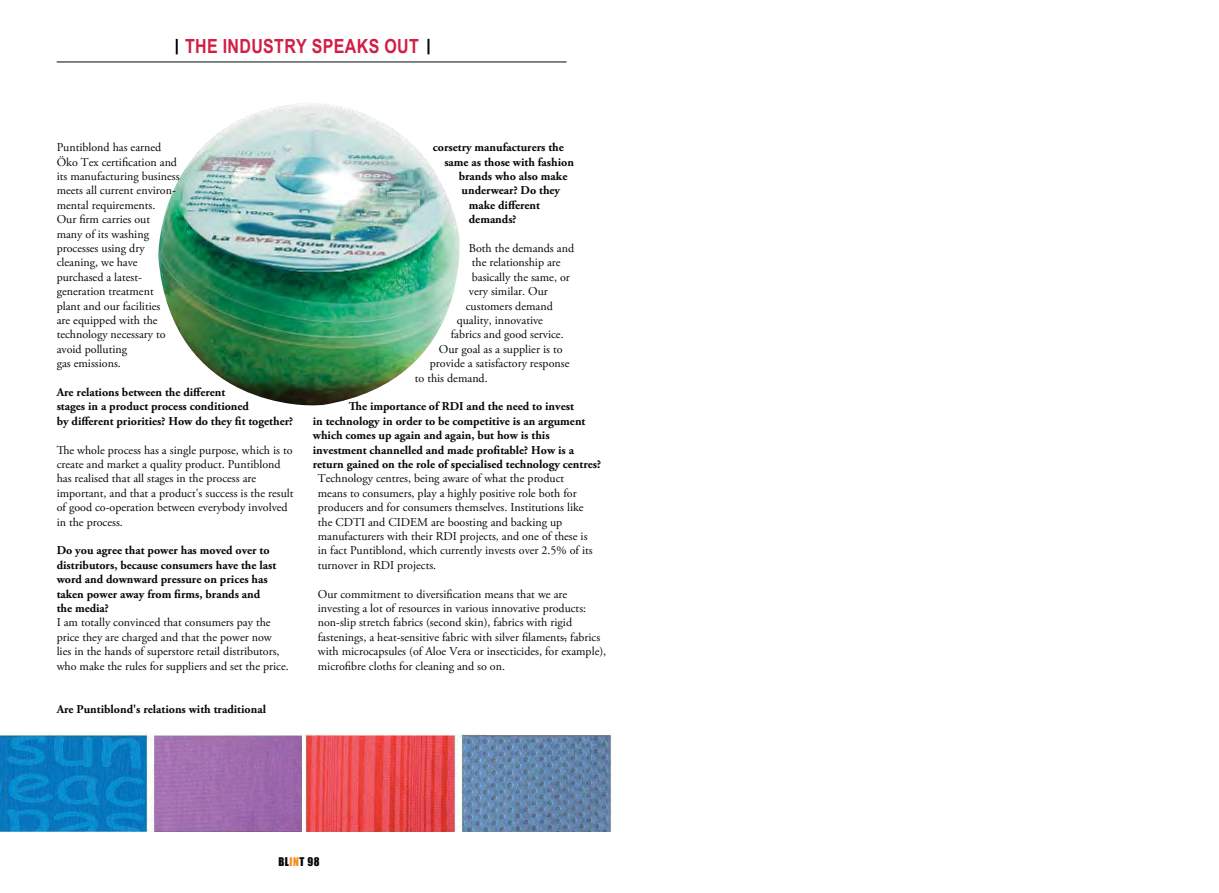
<style>
.page{position:relative;width:1219px;height:893px;background:#fff}
.page>*{position:absolute;margin:0;border:0;box-sizing:border-box;transform-origin:0 0}
.t1{font:700 19.5px "Arial";letter-spacing:.02em;color:#d11e44;scale:.82 1}
.t2{font:12px/14.4px "Adobe Garamond Pro";color:#040909}
.t3{font:700 12px/14.4px "Adobe Garamond Pro";color:#040909}
.t4{font:11.1px "Impact";letter-spacing:.05em;color:#040909}
.s1{font-weight:700}
.s2{color:#f78f20}
</style>
<div class="page">
<hr style="left:57px;top:62px;width:510px;height:1px;background:#040909">
<img style="left:158px;top:103px;width:302px;height:303px">
<img style="left:0;top:732px;width:303px;height:100px">
<img style="left:303px;top:734px;width:309px;height:98px">
<svg style="left:176px;top:39px;width:2px;height:15px"></svg>
<svg style="left:427px;top:39px;width:2px;height:15px"></svg>
<p class="t1" style="left:185px;top:35px;width:287px">THE INDUSTRY SPEAKS OUT</p>
<p class="t2" style="left:57px;top:141px;width:124px">Puntiblond has earned<br>Öko Tex certification and its manufacturing business meets all current environ&shy;mental requirements.<br>Our firm carries out<br>many of its washing processes using dry cleaning, we have purchased a latest&shy;generation treatment plant and our facilities<br>are equipped with the technology necessary to avoid polluting<br>gas emissions.</p>
<p class="t3" style="left:57px;top:386px;width:238px">Are relations between the different<br>stages in a product process conditioned<br>by different priorities? How do they fit together?</p>
<p class="t2" style="left:57px;top:444px;width:238px">The whole process has a single purpose, which is to create and market a quality product. Puntiblond has realised that all stages in the process are important, and that a product's success is the result of good co-operation between everybody involved in the process.</p>
<p class="t2" style="left:57px;top:544px;width:234px"><span class="s1">Do you agree that power has moved over to distributors, because consumers have the last word and downward pressure on prices has taken power away from firms, brands and<br>the media?<br></span>I am totally convinced that consumers pay the price they are charged and that the power now lies in the hands of superstore retail distributors, who make the rules for suppliers and set the price.</p>
<p class="t3" style="left:57px;top:703px;width:211px">Are Puntiblond's relations with traditional</p>
<p class="t3" style="left:433px;top:141px;width:132px">corsetry manufacturers the</p>
<p class="t3" style="left:444px;top:156px;width:131px">same as those with fashion</p>
<p class="t3" style="left:459px;top:170px;width:110px">brands who also make</p>
<p class="t3" style="left:462px;top:184px;width:100px">underwear? Do they</p>
<p class="t3" style="left:469px;top:199px;width:73px">make different</p>
<p class="t3" style="left:469px;top:213px;width:49px">demands?</p>
<p class="t2" style="left:469px;top:242px;width:107px">Both the demands and</p>
<p class="t2" style="left:472px;top:256px;width:90px">the relationship are</p>
<p class="t2" style="left:472px;top:271px;width:99px">basically the same, or</p>
<p class="t2" style="left:469px;top:285px;width:81px">very similar. Our</p>
<p class="t2" style="left:466px;top:300px;width:88px">customers demand</p>
<p class="t2" style="left:457px;top:314px;width:88px">quality, innovative</p>
<p class="t2" style="left:451px;top:328px;width:114px">fabrics and good service.</p>
<p class="t2" style="left:439px;top:343px;width:125px">Our goal as a supplier is to</p>
<p class="t2" style="left:430px;top:357px;width:141px">provide a satisfactory response</p>
<p class="t2" style="left:415px;top:372px;width:74px">to this demand.</p>
<p class="t3" style="left:349px;top:400px;width:227px">The importance of RDI and the need to invest</p>
<p class="t3" style="left:313px;top:415px;width:274px">in technology in order to be competitive is an argument</p>
<p class="t3" style="left:313px;top:429px;width:238px">which comes up again and again, but how is this</p>
<p class="t3" style="left:313px;top:444px;width:263px">investment channelled and made profitable? How is a</p>
<p class="t3" style="left:313px;top:458px;width:290px">return gained on the role of specialised technology centres?</p>
<p class="t2" style="left:318px;top:472px;width:248px">Technology centres, being aware of what the product</p>
<p class="t2" style="left:318px;top:487px;width:260px">means to consumers, play a highly positive role both for</p>
<p class="t2" style="left:318px;top:501px;width:267px">producers and for consumers themselves. Institutions like</p>
<p class="t2" style="left:318px;top:516px;width:246px">the CDTI and CIDEM are boosting and backing up</p>
<p class="t2" style="left:318px;top:530px;width:271px">manufacturers with their RDI projects, and one of these is</p>
<p class="t2" style="left:318px;top:544px;width:276px">in fact Puntiblond, which currently invests over 2.5% of its</p>
<p class="t2" style="left:318px;top:559px;width:120px">turnover in RDI projects.</p>
<p class="t2" style="left:318px;top:588px;width:290px">Our commitment to diversification means that we are investing a lot of resources in various innovative products: non-slip stretch fabrics (second skin), fabrics with rigid fastenings, a heat-sensitive fabric with silver filaments, fabrics with microcapsules (of Aloe Vera or insecticides, for example), microfibre cloths for cleaning and so on.</p>
<p class="t2" style="left:563px;top:631px;width:5px">-</p>
<p class="t4" style="left:278px;top:858px;width:43px">BL<span class="s2">IN</span>T 98</p>
<p class="t4" style="left:313px;top:858px;width:7px">0</p>
</div>
